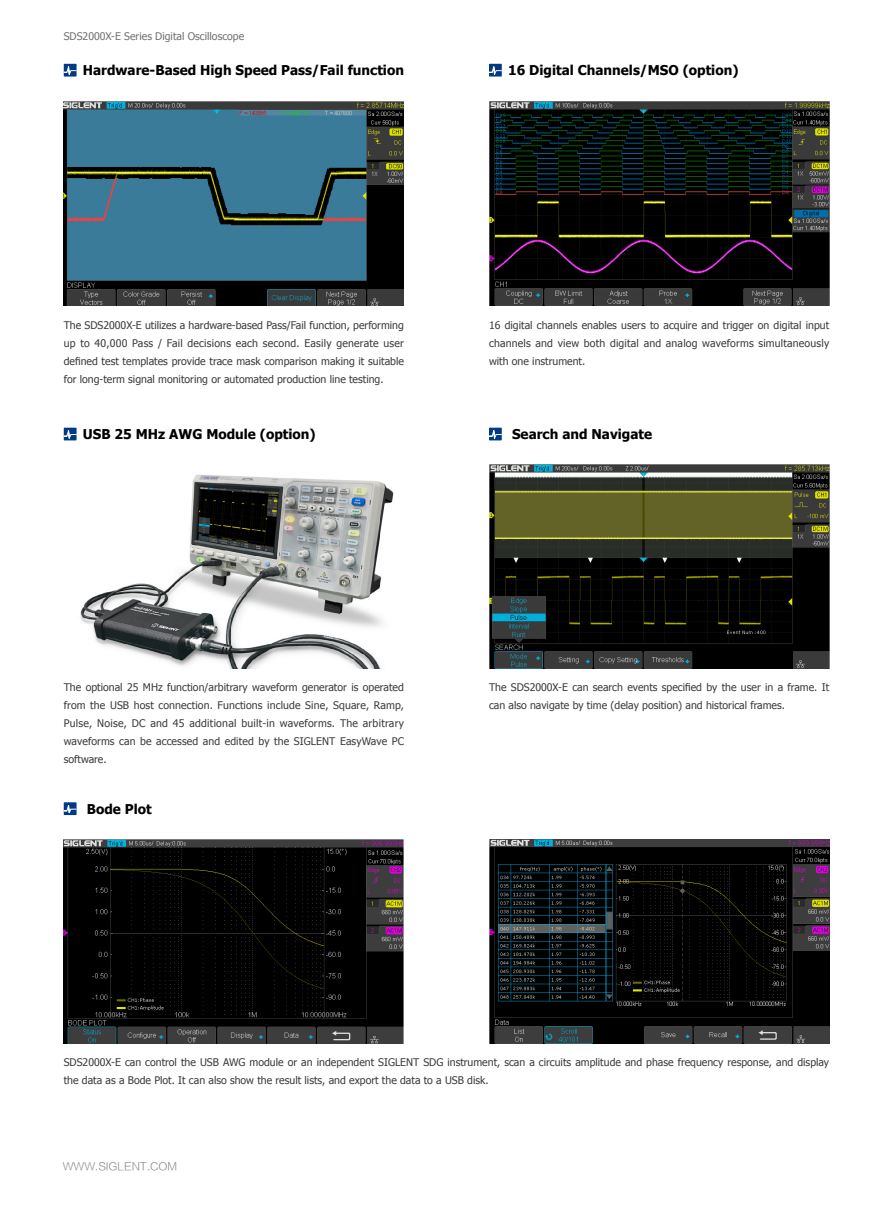
<style>
.page{position:relative;width:893px;height:1212px;background:#fff}
.page>*{position:absolute;margin:0;border:0;box-sizing:border-box;transform-origin:0 0}
.t1{font:700 13.5px "Tahoma";color:#000}
.t2{font:10.5px/18px "Tahoma";color:#3e3a39;text-align:justify}
.t3{font:10.5px "Tahoma";color:#727171}
.t4{font:10.5px "FZLTKHK GBK1 0";color:#727171}
</style>
<div class="page">
<div style="left:64px;top:64px;width:13px;height:13px;background:#003a85"></div>
<svg style="left:64px;top:66px;width:13px;height:11px"></svg>
<div style="left:64px;top:428px;width:13px;height:12px;background:#003a85"></div>
<svg style="left:64px;top:430px;width:13px;height:10px"></svg>
<div style="left:64px;top:802px;width:13px;height:13px;background:#003a85"></div>
<svg style="left:64px;top:804px;width:13px;height:11px"></svg>
<div style="left:489px;top:64px;width:13px;height:13px;background:#003a85"></div>
<svg style="left:489px;top:66px;width:13px;height:11px"></svg>
<div style="left:489px;top:428px;width:13px;height:12px;background:#003a85"></div>
<svg style="left:489px;top:430px;width:13px;height:10px"></svg>
<img style="left:64px;top:101px;width:340px;height:204px">
<img style="left:489px;top:101px;width:340px;height:204px">
<img style="left:489px;top:465px;width:340px;height:204px">
<img style="left:80px;top:474px;width:314px;height:195px">
<img style="left:64px;top:839px;width:340px;height:204px">
<img style="left:489px;top:839px;width:340px;height:204px">
<p class="t3" style="left:64px;top:29px;width:182px">SDS2000X-E Series Digital Oscilloscope</p>
<p class="t1" style="left:83px;top:61px;width:323px">Hardware-Based High Speed Pass/Fail function</p>
<p class="t1" style="left:508px;top:61px;width:232px">16 Digital Channels/MSO (option)</p>
<p class="t2" style="left:64px;top:316px;width:342px">The SDS2000X-E utilizes a hardware-based Pass/Fail function, performing up to 40,000 Pass / Fail decisions each second. Easily generate user defined test templates provide trace mask comparison making it suitable for long-term signal monitoring or automated production line testing.</p>
<p class="t2" style="left:489px;top:316px;width:342px">16 digital channels enables users to acquire and trigger on digital input channels and view both digital and analog waveforms simultaneously with one instrument.</p>
<p class="t1" style="left:83px;top:425px;width:234px">USB 25 MHz AWG Module (option)</p>
<p class="t1" style="left:512px;top:425px;width:141px">Search and Navigate</p>
<p class="t2" style="left:64px;top:678px;width:342px">The optional 25 MHz function/arbitrary waveform generator is operated from the USB host connection. Functions include Sine, Square, Ramp, Pulse, Noise, DC and 45 additional built-in waveforms. The arbitrary waveforms can be accessed and edited by the SIGLENT EasyWave PC software.</p>
<p class="t2" style="left:489px;top:678px;width:342px">The SDS2000X-E can search events specified by the user in a frame. It can also navigate by time (delay position) and historical frames.</p>
<p class="t1" style="left:87px;top:799px;width:66px">Bode Plot</p>
<p class="t2" style="left:64px;top:1052px;width:767px">SDS2000X-E can control the USB AWG module or an independent SIGLENT SDG instrument, scan a circuits amplitude and phase frequency response, and display the data as a Bode Plot. It can also show the result lists, and export the data to a USB disk.</p>
<p class="t4" style="left:63px;top:1160px;width:116px">WWW.SIGLENT.COM</p>
</div>
